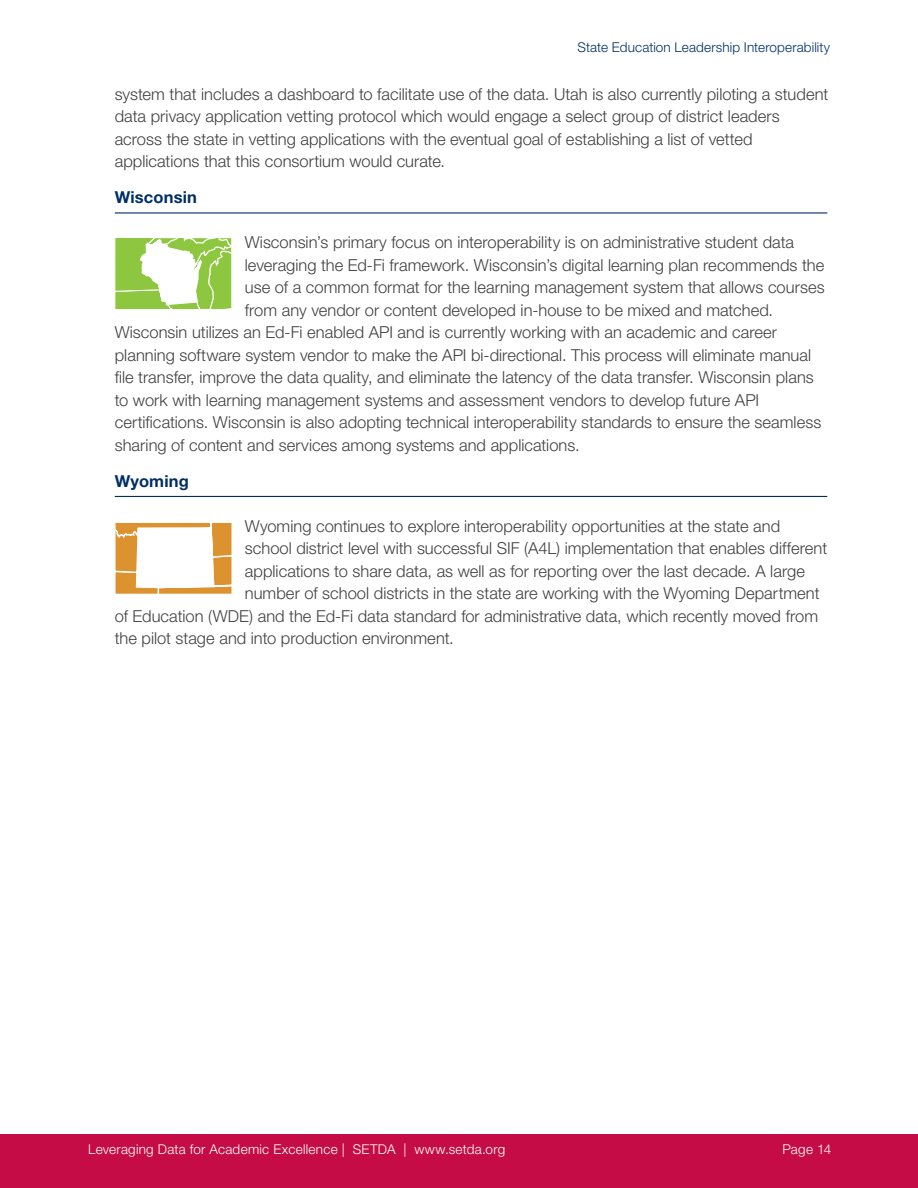
<style>
.page{position:relative;width:918px;height:1188px;background:#fff}
.page>*{position:absolute;margin:0;border:0;box-sizing:border-box;transform-origin:0 0}
.Main_Paragraph_2{font:300 16.5px/22.5px "Helvetica Neue LT Std";color:#414042}
.Subheader_2{font:700 16.5px "Helvetica Neue LT Std";letter-spacing:.01em;color:#002f65}
.t1{font:300 13.5px "Helvetica Neue LT Std";letter-spacing:.02em;color:#fff}
.t2{font:300 13.5px "Helvetica Neue LT Std";letter-spacing:.01em;color:#002f65}
</style>
<div class="page">
<div style="left:0;top:1134px;width:918px;height:54px;background:#c60c46"></div>
<hr style="left:115px;top:212px;width:712px;height:2px;background:#002f65">
<hr style="left:115px;top:496px;width:712px;height:1px;background:#002f65">
<svg style="left:115px;top:236px;width:142px;height:358px"></svg>
<p class="t2" style="left:578px;top:39px;width:254px">State Education Leadership Interoperability</p>
<p class="Main_Paragraph_2" style="left:115px;top:82px;width:715px">system that includes a dashboard to facilitate use of the data. Utah is also currently piloting a student data privacy application vetting protocol which would engage a select group of district leaders across the state in vetting applications with the eventual goal of establishing a list of vetted applications that this consortium would curate.</p>
<h5 class="Subheader_2" style="left:115px;top:187px;width:84px">Wisconsin</h5>
<p class="Main_Paragraph_2" style="left:245px;top:231px;width:551px">Wisconsin’s primary focus on interoperability is on administrative student data</p>
<p class="Main_Paragraph_2" style="left:245px;top:253px;width:581px">leveraging the Ed-Fi framework. Wisconsin’s digital learning plan recommends the</p>
<p class="Main_Paragraph_2" style="left:245px;top:276px;width:581px">use of a common format for the learning management system that allows courses</p>
<p class="Main_Paragraph_2" style="left:245px;top:298px;width:530px">from any vendor or content developed in-house to be mixed and matched.</p>
<p class="Main_Paragraph_2" style="left:115px;top:321px;width:664px">Wisconsin utilizes an Ed-Fi enabled API and is currently working with an academic and career</p>
<p class="Main_Paragraph_2" style="left:115px;top:343px;width:698px">planning software system vendor to make the API bi-directional. This process will eliminate manual</p>
<p class="Main_Paragraph_2" style="left:115px;top:366px;width:701px">file transfer, improve the data quality, and eliminate the latency of the data transfer. Wisconsin plans</p>
<p class="Main_Paragraph_2" style="left:115px;top:388px;width:646px">to work with learning management systems and assessment vendors to develop future API</p>
<p class="Main_Paragraph_2" style="left:115px;top:411px;width:708px">certifications. Wisconsin is also adopting technical interoperability standards to ensure the seamless</p>
<p class="Main_Paragraph_2" style="left:115px;top:433px;width:467px">sharing of content and services among systems and applications.</p>
<h5 class="Subheader_2" style="left:115px;top:470px;width:76px">Wyoming</h5>
<p class="Main_Paragraph_2" style="left:245px;top:514px;width:537px">Wyoming continues to explore interoperability opportunities at the state and</p>
<p class="Main_Paragraph_2" style="left:245px;top:537px;width:584px">school district level with successful SIF (A4L) implementation that enables different</p>
<p class="Main_Paragraph_2" style="left:245px;top:559px;width:562px">applications to share data, as well as for reporting over the last decade. A large</p>
<p class="Main_Paragraph_2" style="left:245px;top:582px;width:576px">number of school districts in the state are working with the Wyoming Department</p>
<p class="Main_Paragraph_2" style="left:115px;top:604px;width:705px">of Education (WDE) and the Ed-Fi data standard for administrative data, which recently moved from</p>
<p class="Main_Paragraph_2" style="left:115px;top:627px;width:341px">the pilot stage and into production environment.</p>
<p class="t1" style="left:88px;top:1141px;width:419px">Leveraging Data for Academic Excellence | SETDA | www.setda.org</p>
<p class="t1" style="left:782px;top:1141px;width:50px">Page 14</p>
</div>
